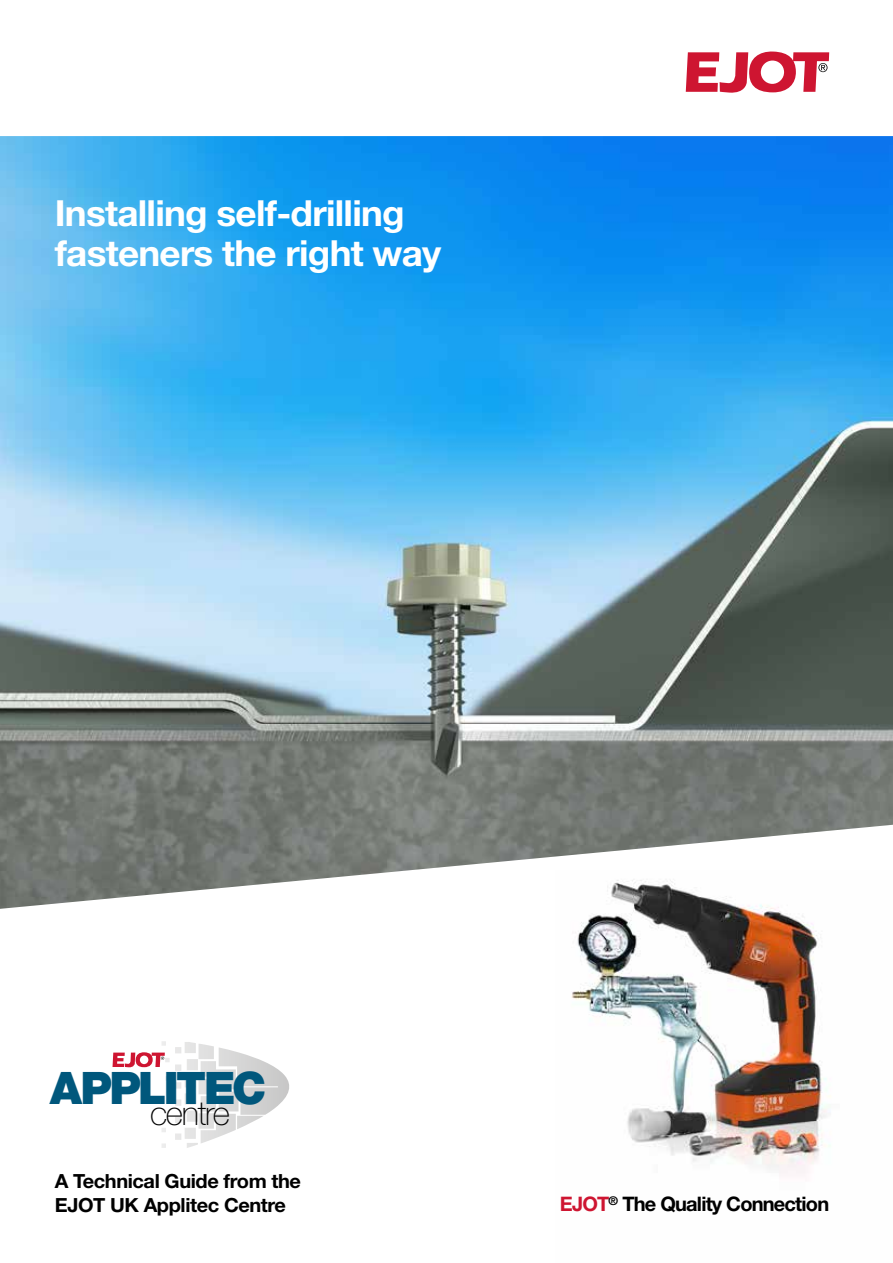
<style>
.page{position:relative;width:893px;height:1263px;background:#fff}
.page>*{position:absolute;margin:0;border:0;box-sizing:border-box;transform-origin:0 0}
.t1{font:900 44.85px "Helvetica Neue";letter-spacing:-.06em;color:#00577c}
.t2{font:700 36px/40.5px "Helvetica Neue LT Std";letter-spacing:-.02em;color:#fff}
.t3{font:100 33.15px "Helvetica Neue";letter-spacing:-.04em;color:#000}
.t4{font:700 19.95px "Helvetica Neue LT Std";letter-spacing:-.04em;color:#000}
.t5{font:700 19.5px/24px "Helvetica Neue LT Std";letter-spacing:-.02em;color:#000}
.s1{color:#ce1531}
</style>
<div class="page">
<img style="left:571px;top:909px;width:260px;height:265px">
<img style="left:0;top:136px;width:893px;height:773px">
<svg style="left:686px;top:51px;width:143px;height:42px"></svg>
<svg style="left:113px;top:1041px;width:176px;height:107px"></svg>
<p class="t2" style="left:55px;top:192px;width:388px">Installing self-drilling fasteners the right way</p>
<p class="t1" style="left:50px;top:1061px;width:218px">APPLITEC</p>
<p class="t3" style="left:150px;top:1094px;width:82px">centre</p>
<p class="t5" style="left:55px;top:1168px;width:248px">A Technical Guide from the<br>EJOT UK Applitec Centre</p>
<p class="t4" style="left:560px;top:1192px;width:271px"><span class="s1">EJOT</span><sup>®</sup> The Quality Connection</p>
</div>
